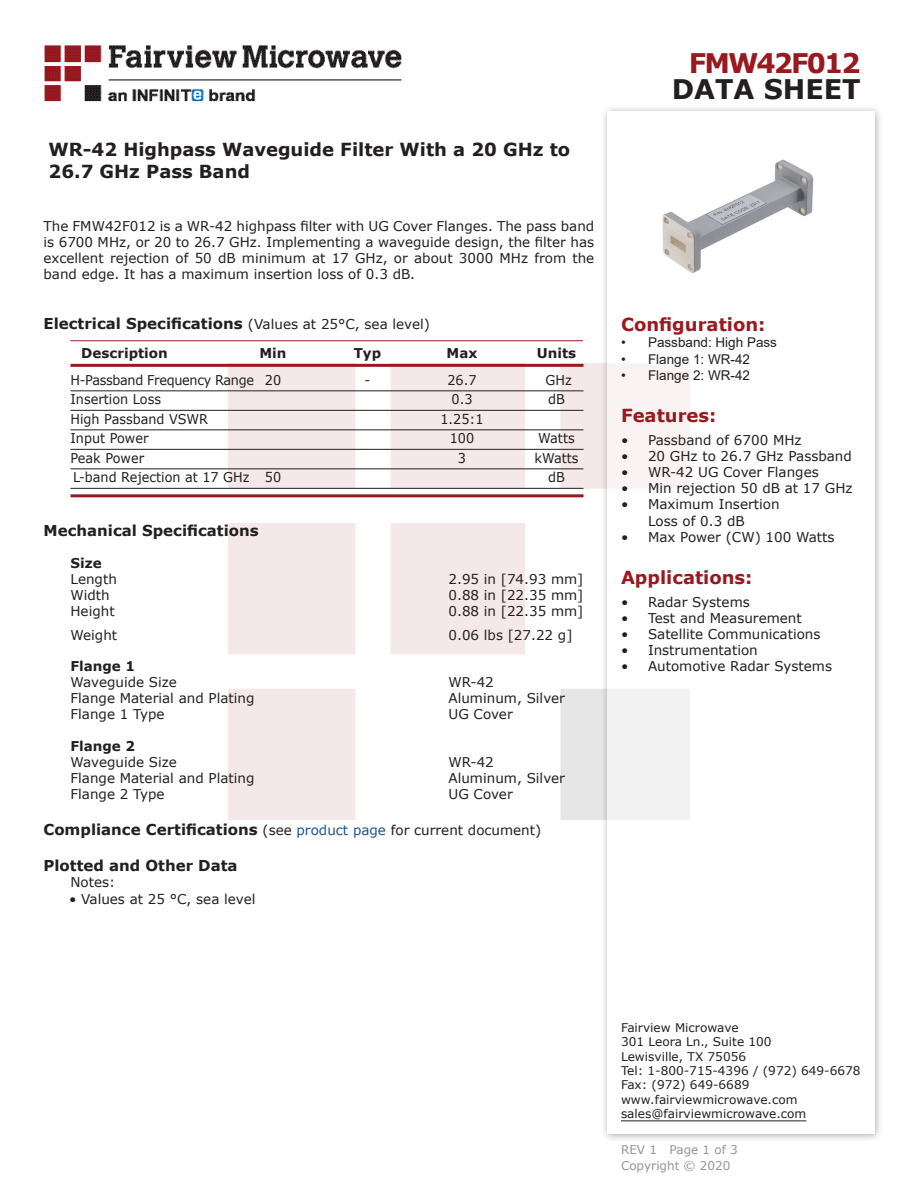
<style>
.page{position:relative;width:918px;height:1188px;background:#fff}
.page>*{position:absolute;margin:0;border:0;box-sizing:border-box;transform-origin:0 0}
.FM{font:700 27px "Verdana";letter-spacing:-.07em;color:#981a1e}
.t1{font:700 27px "Verdana";color:#231f20}
.Web_Description_Para{font:700 18px/21.6px "Verdana";color:#231f20}
.Applications_Header{font:700 18px "Verdana";color:#981a1e}
.Head1_for_Compliance{font:700 15px "Verdana";color:#231f20}
.Head1{font:700 15px "Verdana";color:#231f20}
.MarketingDescription{font:13.5px/16.2px "Verdana";color:#231f20;text-align:justify}
.Specs_Para{font:13.5px "Verdana";color:#231f20}
.Table-Body{font:13.5px "Verdana";color:#231f20;scale:.95 1}
.t2{font:13.5px "Arial";color:#231f20}
.Table-Body-2{font:13.5px "Verdana";letter-spacing:-.025em;color:#231f20;scale:.95 1}
.Table-Header{font:700 13.5px "Verdana";color:#231f20}
.Head2{font:700 13.5px "Verdana";color:#231f20}
.FM_Info{font:12px "Verdana";color:#231f20}
.REV_Info{font:12px "Verdana";color:#939598}
.s1{font-weight:400;font-size:13.5px}
.s2{font-weight:400;font-size:13.5px;color:#1a5392}
</style>
<div class="page">
<img style="left:228px;top:364px;width:372px;height:456px">
<img style="left:44px;top:45px;width:358px;height:57px">
<hr style="left:70px;top:340px;width:513px;height:1px;background:#981a1e">
<hr style="left:70px;top:364px;width:514px;height:3px;background:#981a1e">
<hr style="left:70px;top:391px;width:514px;height:1px;background:#231f20">
<hr style="left:70px;top:410px;width:514px;height:1px;background:#231f20">
<hr style="left:70px;top:430px;width:514px;height:1px;background:#231f20">
<hr style="left:70px;top:449px;width:514px;height:1px;background:#231f20">
<hr style="left:70px;top:469px;width:514px;height:1px;background:#231f20">
<hr style="left:70px;top:488px;width:514px;height:1px;background:#231f20">
<hr style="left:70px;top:494px;width:514px;height:3px;background:#981a1e">
<div style="left:600px;top:104px;width:284px;height:1039px;background:#231f20;opacity:.75"></div>
<div style="left:608px;top:111px;width:267px;height:1023px;background:#fff"></div>
<hr style="left:621px;top:1120px;width:185px;height:1px;background:#231f20">
<img style="left:662px;top:159px;width:152px;height:114px">
<p class="Web_Description_Para" style="left:49px;top:139px;width:523px">WR-42 Highpass Waveguide Filter With a 20 GHz to<br>26.7 GHz Pass Band</p>
<p class="MarketingDescription" style="left:44px;top:217px;width:552px">The FMW42F012 is a WR-42 highpass filter with UG Cover Flanges. The pass band is 6700 MHz, or 20 to 26.7 GHz. Implementing a waveguide design, the filter has excellent rejection of 50 dB minimum at 17 GHz, or about 3000 MHz from the band edge. It has a maximum insertion loss of 0.3 dB.</p>
<p class="Head1" style="left:44px;top:313px;width:388px">Electrical Specifications <span class="s1">(Values at 25°C, sea level)</span></p>
<p class="Table-Header" style="left:81px;top:343px;width:88px">Description</p>
<p class="Table-Header" style="left:259px;top:343px;width:29px">Min</p>
<p class="Table-Header" style="left:354px;top:343px;width:29px">Typ</p>
<p class="Table-Header" style="left:447px;top:343px;width:32px">Max</p>
<p class="Table-Header" style="left:537px;top:343px;width:41px">Units</p>
<p class="Table-Body-2" style="left:70px;top:371px;width:223px">H-Passband Frequency Range 20</p>
<p class="Table-Body" style="left:365px;top:371px;width:8px">-</p>
<p class="Table-Body" style="left:447px;top:371px;width:32px">26.7</p>
<p class="Table-Body" style="left:546px;top:371px;width:29px">GHz</p>
<p class="Table-Body" style="left:70px;top:390px;width:97px">Insertion Loss</p>
<p class="Table-Body" style="left:452px;top:390px;width:24px">0.3</p>
<p class="Table-Body" style="left:548px;top:390px;width:19px">dB</p>
<p class="Table-Body" style="left:70px;top:410px;width:146px">High Passband VSWR</p>
<p class="Table-Body" style="left:440px;top:410px;width:47px">1.25:1</p>
<p class="Table-Body" style="left:70px;top:429px;width:84px">Input Power</p>
<p class="Table-Body" style="left:450px;top:429px;width:27px">100</p>
<p class="Table-Body" style="left:538px;top:429px;width:40px">Watts</p>
<p class="Table-Body" style="left:70px;top:449px;width:79px">Peak Power</p>
<p class="Table-Body" style="left:458px;top:449px;width:10px">3</p>
<p class="Table-Body" style="left:534px;top:449px;width:48px">kWatts</p>
<p class="Table-Body" style="left:73px;top:468px;width:221px">L-band Rejection at 17 GHz 50</p>
<p class="Table-Body" style="left:548px;top:468px;width:19px">dB</p>
<p class="Head1" style="left:44px;top:520px;width:217px">Mechanical Specifications</p>
<p class="Head2" style="left:70px;top:553px;width:33px">Size</p>
<p class="Specs_Para" style="left:70px;top:570px;width:48px">Length</p>
<p class="Specs_Para" style="left:448px;top:570px;width:136px">2.95 in [74.93 mm]</p>
<p class="Specs_Para" style="left:70px;top:586px;width:41px">Width</p>
<p class="Specs_Para" style="left:448px;top:586px;width:136px">0.88 in [22.35 mm]</p>
<p class="Specs_Para" style="left:70px;top:602px;width:46px">Height</p>
<p class="Specs_Para" style="left:448px;top:602px;width:136px">0.88 in [22.35 mm]</p>
<p class="Specs_Para" style="left:70px;top:625px;width:48px">Weight</p>
<p class="Specs_Para" style="left:448px;top:625px;width:125px">0.06 lbs [27.22 g]</p>
<p class="Head2" style="left:70px;top:656px;width:66px">Flange 1</p>
<p class="Specs_Para" style="left:70px;top:673px;width:108px">Waveguide Size</p>
<p class="Specs_Para" style="left:448px;top:673px;width:47px">WR-42</p>
<p class="Specs_Para" style="left:70px;top:689px;width:185px">Flange Material and Plating</p>
<p class="Specs_Para" style="left:448px;top:689px;width:118px">Aluminum, Silver</p>
<p class="Specs_Para" style="left:70px;top:705px;width:96px">Flange 1 Type</p>
<p class="Specs_Para" style="left:448px;top:705px;width:66px">UG Cover</p>
<p class="Head2" style="left:70px;top:736px;width:66px">Flange 2</p>
<p class="Specs_Para" style="left:70px;top:753px;width:108px">Waveguide Size</p>
<p class="Specs_Para" style="left:448px;top:753px;width:47px">WR-42</p>
<p class="Specs_Para" style="left:70px;top:769px;width:185px">Flange Material and Plating</p>
<p class="Specs_Para" style="left:448px;top:769px;width:118px">Aluminum, Silver</p>
<p class="Specs_Para" style="left:70px;top:785px;width:96px">Flange 2 Type</p>
<p class="Specs_Para" style="left:448px;top:785px;width:66px">UG Cover</p>
<p class="Head1_for_Compliance" style="left:44px;top:819px;width:499px">Compliance Certifications <span class="s1">(see</span> <span class="s2">product page</span> <span class="s1">for current document)</span></p>
<p class="Head1_for_Compliance" style="left:44px;top:855px;width:196px">Plotted and Other Data</p>
<p class="Specs_Para" style="left:70px;top:873px;width:46px">Notes:</p>
<p class="MarketingDescription" style="left:69px;top:890px;width:188px">• Values at 25 °C, sea level</p>
<p class="FM" style="left:689px;top:44px;width:174px">FMW42F012</p>
<p class="t1" style="left:672px;top:70px;width:191px">DATA SHEET</p>
<p class="Applications_Header" style="left:621px;top:312px;width:146px">Configuration:</p>
<p class="t2" style="left:621px;top:333px;width:158px">• Passband: High Pass</p>
<p class="t2" style="left:621px;top:350px;width:131px">• Flange 1: WR-42</p>
<p class="t2" style="left:621px;top:366px;width:131px">• Flange 2: WR-42</p>
<p class="Applications_Header" style="left:621px;top:402px;width:97px">Features:</p>
<p class="MarketingDescription" style="left:621px;top:432px;width:182px">• Passband of 6700 MHz</p>
<p class="MarketingDescription" style="left:621px;top:448px;width:232px">• 20 GHz to 26.7 GHz Passband</p>
<p class="MarketingDescription" style="left:621px;top:464px;width:199px">• WR-42 UG Cover Flanges</p>
<p class="MarketingDescription" style="left:621px;top:480px;width:233px">• Min rejection 50 dB at 17 GHz</p>
<p class="MarketingDescription" style="left:621px;top:496px;width:160px;text-align:center">• Maximum Insertion<br>Loss of 0.3 dB</p>
<p class="MarketingDescription" style="left:621px;top:529px;width:215px">• Max Power (CW) 100 Watts</p>
<p class="Applications_Header" style="left:621px;top:564px;width:133px">Applications:</p>
<p class="MarketingDescription" style="left:621px;top:594px;width:130px">• Radar Systems</p>
<p class="MarketingDescription" style="left:621px;top:610px;width:182px">• Test and Measurement</p>
<p class="MarketingDescription" style="left:621px;top:626px;width:201px">• Satellite Communications</p>
<p class="MarketingDescription" style="left:621px;top:642px;width:138px">• Instrumentation</p>
<p class="MarketingDescription" style="left:621px;top:658px;width:213px">• Automotive Radar Systems</p>
<p class="FM_Info" style="left:621px;top:1019px;width:119px">Fairview Microwave</p>
<p class="FM_Info" style="left:621px;top:1034px;width:152px">301 Leora Ln., Suite 100</p>
<p class="FM_Info" style="left:621px;top:1048px;width:127px">Lewisville, TX 75056</p>
<p class="FM_Info" style="left:621px;top:1062px;width:241px">Tel: 1-800-715-4396 / (972) 649-6678</p>
<p class="FM_Info" style="left:621px;top:1077px;width:130px">Fax: (972) 649-6689</p>
<p class="FM_Info" style="left:621px;top:1091px;width:178px">www.fairviewmicrowave.com</p>
<p class="FM_Info" style="left:621px;top:1106px;width:187px">sales@fairviewmicrowave.com</p>
<p class="REV_Info" style="left:621px;top:1141px;width:118px">REV 1 Page 1 of 3</p>
<p class="REV_Info" style="left:621px;top:1157px;width:111px">Copyright © 2020</p>
</div>
